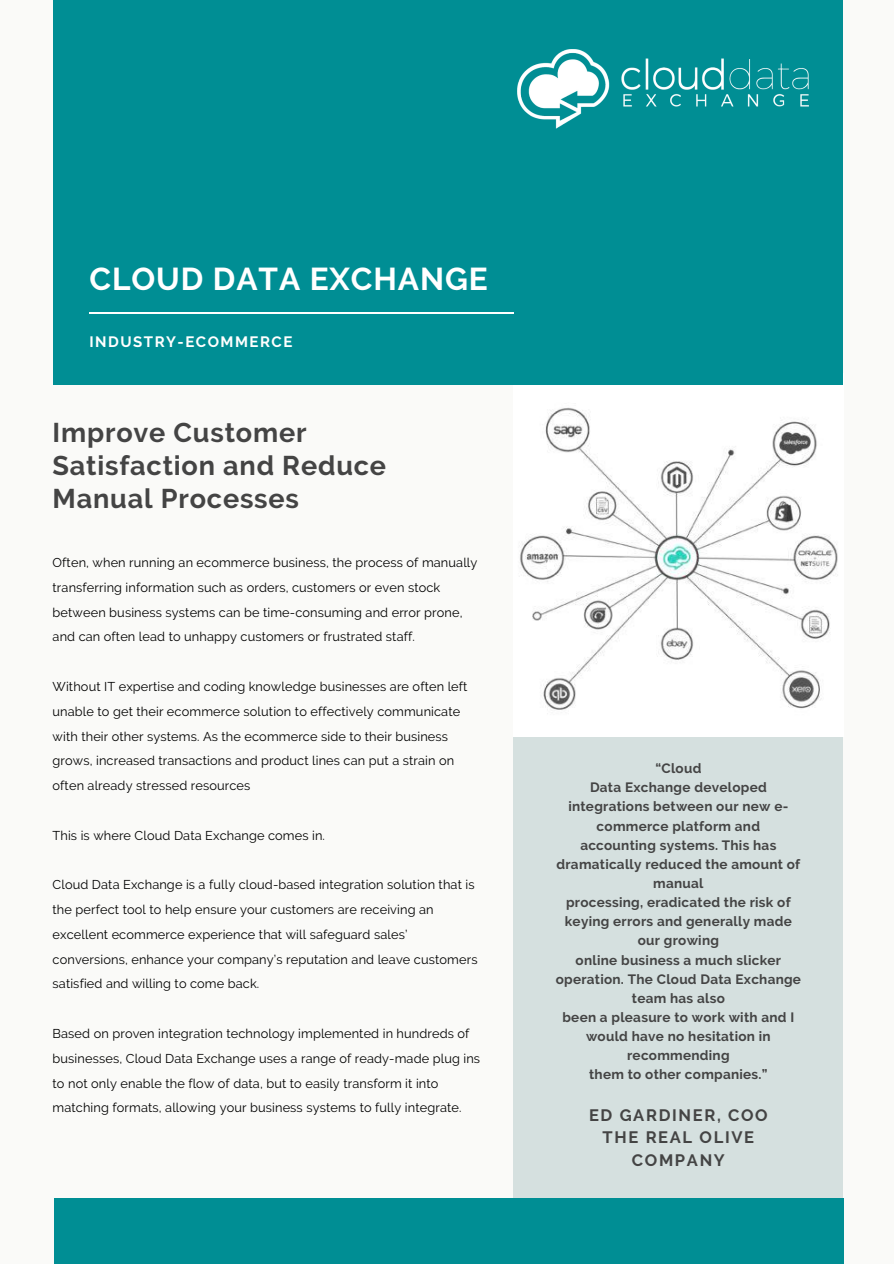
<style>
.page{position:relative;width:894px;height:1264px;background:#fff}
.page>*{position:absolute;margin:0;border:0;box-sizing:border-box;transform-origin:0 0}
.t1{font:700 31.5px "Raleway";letter-spacing:.03em;color:#fff}
.t2{font:700 27px/32.7px "Raleway";letter-spacing:.03em;color:#444}
.t3{font:700 16.5px/22.5px "Raleway";letter-spacing:.1em;color:#444;text-align:center}
.t4{font:700 15px "Raleway";letter-spacing:.1em;color:#fff}
.t5{font:700 13.5px/19.2px "Raleway";letter-spacing:.02em;color:#444;text-align:center}
.t6{font:12.75px/24.8px "Raleway";letter-spacing:.01em;color:#000}
</style>
<div class="page">
<div style="left:0;top:0;width:893px;height:1263px;background:#fafaf8"></div>
<div style="left:514px;top:670px;width:328px;height:572px;background:#d5e0df"></div>
<img style="left:514px;top:408px;width:328px;height:328px">
<div style="left:53px;top:0;width:789px;height:385px;background:#008e94"></div>
<hr style="left:89px;top:312px;width:425px;height:1px;background:#fff">
<div style="left:54px;top:1197px;width:789px;height:66px;background:#008e94"></div>
<img style="left:517px;top:50px;width:290px;height:79px">
<h1 class="t1" style="left:89px;top:261px;width:400px">CLOUD DATA EXCHANGE</h1>
<p class="t4" style="left:89px;top:332px;width:204px">INDUSTRY-ECOMMERCE</p>
<h2 class="t2" style="left:53px;top:416px;width:335px">Improve Customer<br>Satisfaction and Reduce<br>Manual Processes</h2>
<p class="t6" style="left:53px;top:550px;width:426px">Often, when running an ecommerce business, the process of manually transferring information such as orders, customers or even stock between business systems can be time-consuming and error prone, and can often lead to unhappy customers or frustrated staff.</p>
<p class="t6" style="left:53px;top:674px;width:416px">Without IT expertise and coding knowledge businesses are often left unable to get their ecommerce solution to effectively communicate with their other systems. As the ecommerce side to their business grows, increased transactions and product lines can put a strain on often already stressed resources</p>
<p class="t6" style="left:53px;top:822px;width:274px">This is where Cloud Data Exchange comes in.</p>
<p class="t6" style="left:53px;top:872px;width:426px">Cloud Data Exchange is a fully cloud-based integration solution that is the perfect tool to help ensure your customers are receiving an excellent ecommerce experience that will safeguard sales’ conversions, enhance your company’s reputation and leave customers satisfied and willing to come back.</p>
<p class="t6" style="left:53px;top:1021px;width:429px">Based on proven integration technology implemented in hundreds of businesses, Cloud Data Exchange uses a range of ready-made plug ins to not only enable the flow of data, but to easily transform it into matching formats, allowing your business systems to fully integrate.</p>
<p class="t5" style="left:555px;top:758px;width:247px">“Cloud<br>Data Exchange developed integrations between our new e&shy;commerce platform and<br>accounting systems. This has dramatically reduced the amount of manual<br>processing, eradicated the risk of keying errors and generally made our growing<br>online business a much slicker operation. The Cloud Data Exchange team has also<br>been a pleasure to work with and I would have no hesitation in recommending<br>them to other companies.”</p>
<p class="t3" style="left:589px;top:1103px;width:180px">ED GARDINER, COO<br>THE REAL OLIVE<br>COMPANY</p>
</div>
